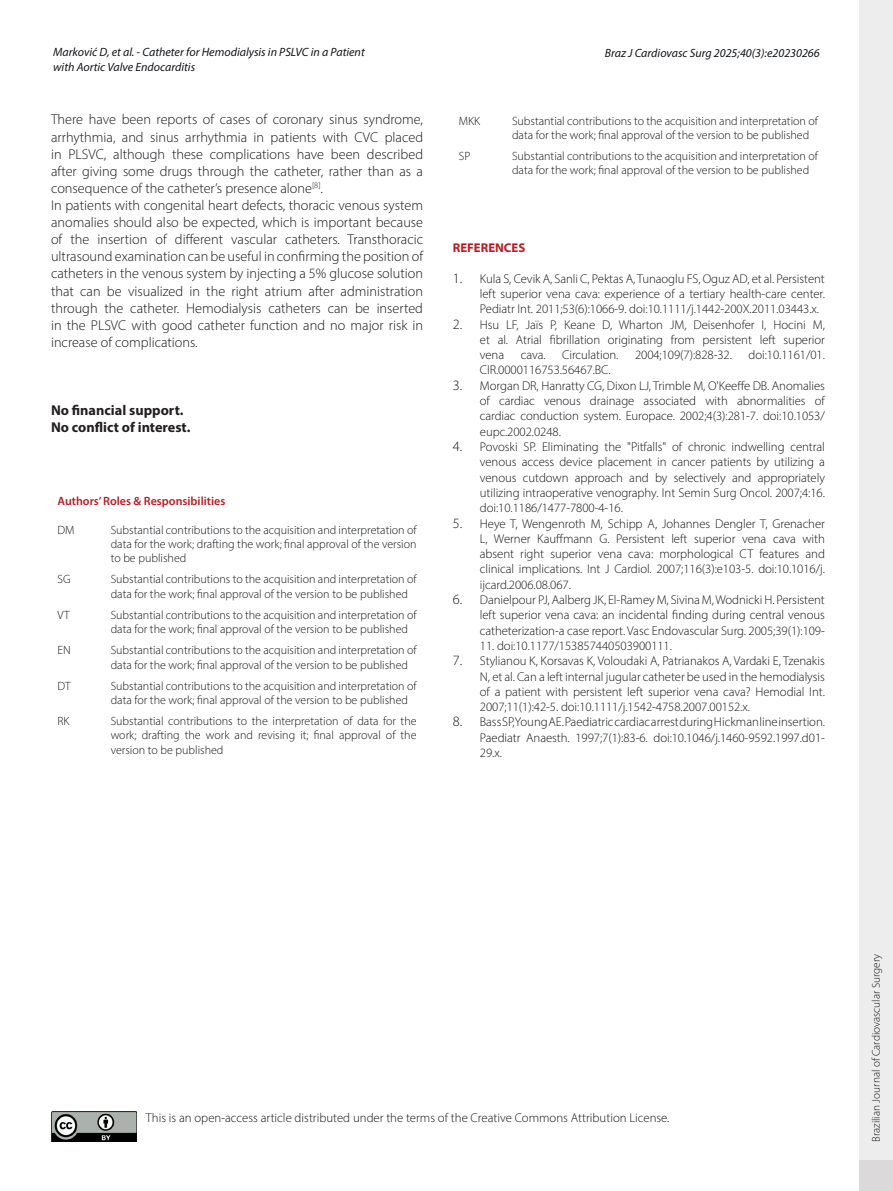
<style>
.page{position:relative;width:893px;height:1191px;background:#fff}
.page>*{position:absolute;margin:0;border:0;box-sizing:border-box;transform-origin:0 0}
.Texto__s{font:300 14.25px/17.1px "Myriad Pro";color:#13161a;text-align:justify}
.Titulos_2{font:700 14.25px/17.1px "Myriad Pro";color:#231f20}
.t1{font:300 12.75px/15.3px "Myriad Pro";letter-spacing:-.005em;color:#13161a;text-align:justify}
.Texto__s-2{font:700 12.75px "Myriad Pro";color:#b81c26}
.Autro{font:300 12px/14.4px "Myriad Pro";color:#13161a}
.Texto__s-3{font:300 12px/14.4px "Myriad Pro";color:#13161a;text-align:justify}
.t2{font:italic 12px/14.4px "Myriad Pro";color:#13161a}
.t3{font:600 12px "Myriad Pro";color:#b81c26}
.t4{font:300 11.25px "Myriad Pro";color:#13161a}
.s1{font-size:14.25px}
</style>
<div class="page">
<hr style="left:0;top:1161px;width:1px;height:30px;background:#dbd9da">
<div style="left:859px;top:0;width:34px;height:1189px;background:#ededed"></div>
<div style="left:859px;top:1160px;width:34px;height:31px;background:#dbd9da"></div>
<img style="left:51px;top:1111px;width:85px;height:30px">
<p class="t2" style="left:53px;top:45px;width:313px">Marković D, et al. - Catheter for Hemodialysis in PSLVC in a Patient with Aortic Valve Endocarditis</p>
<p class="t2" style="left:605px;top:45px;width:216px">Braz J Cardiovasc Surg 2025;40(3):e20230266</p>
<p class="Texto__s" style="left:51px;top:111px;width:374px">There have been reports of cases of coronary sinus syndrome, arrhythmia, and sinus arrhythmia in patients with CVC placed in PLSVC, although these complications have been described after giving some drugs through the catheter, rather than as a consequence of the catheter’s presence alone<sup>[8]</sup>.</p>
<p class="Texto__s" style="left:51px;top:196px;width:374px">In patients with congenital heart defects, thoracic venous system anomalies should also be expected, which is important because of the insertion of different vascular catheters. Transthoracic ultrasound examination can be useful in confirming the position of catheters in the venous system by injecting a 5% glucose solution that can be visualized in the right atrium after administration through the catheter. Hemodialysis catheters can be inserted in the PLSVC with good catheter function and no major risk in increase of complications.</p>
<p class="Titulos_2" style="left:51px;top:401px;width:141px">No financial support.<br>No conflict of interest.</p>
<p class="t3" style="left:58px;top:493px;width:169px">Authors’ Roles &amp; Responsibilities</p>
<p class="Texto__s-3" style="left:58px;top:522px;width:19px">DM</p>
<p class="Texto__s-3" style="left:111px;top:522px;width:307px">Substantial contributions to the acquisition and interpretation of data for the work; drafting the work; final approval of the version to be published</p>
<p class="Texto__s-3" style="left:58px;top:572px;width:15px">SG</p>
<p class="Autro" style="left:111px;top:572px;width:307px">Substantial contributions to the acquisition and interpretation of data for the work; final approval of the version to be published</p>
<p class="Texto__s-3" style="left:58px;top:607px;width:14px">VT</p>
<p class="Autro" style="left:111px;top:607px;width:307px">Substantial contributions to the acquisition and interpretation of data for the work; final approval of the version to be published</p>
<p class="Texto__s-3" style="left:58px;top:643px;width:15px">EN</p>
<p class="Autro" style="left:111px;top:643px;width:307px">Substantial contributions to the acquisition and interpretation of data for the work; final approval of the version to be published</p>
<p class="Texto__s-3" style="left:58px;top:678px;width:15px">DT</p>
<p class="Autro" style="left:111px;top:678px;width:307px">Substantial contributions to the acquisition and interpretation of data for the work; final approval of the version to be published</p>
<p class="Texto__s-3" style="left:58px;top:713px;width:14px">RK</p>
<p class="Autro" style="left:111px;top:713px;width:307px;text-align:justify">Substantial contributions to the interpretation of data for the work; drafting the work and revising it; final approval of the version to be published</p>
<p class="Texto__s-3" style="left:459px;top:113px;width:23px">MKK</p>
<p class="Autro" style="left:512px;top:113px;width:307px">Substantial contributions to the acquisition and interpretation of data for the work; final approval of the version to be published</p>
<p class="Texto__s-3" style="left:459px;top:149px;width:13px">SP</p>
<p class="Autro" style="left:512px;top:149px;width:307px">Substantial contributions to the acquisition and interpretation of data for the work; final approval of the version to be published</p>
<p class="Texto__s-2" style="left:453px;top:239px;width:74px">REFERENCES</p>
<p class="t1" style="left:480px;top:271px;width:347px;text-indent:-27px"><span class="s1">1.</span> Kula S, Cevik A, Sanli C, Pektas A, Tunaoglu FS, Oguz AD, et al. Persistent left superior vena cava: experience of a tertiary health-care center.<br>Pediatr Int. 2011;53(6):1066-9. doi:10.1111/j.1442-200X.2011.03443.x.</p>
<p class="t1" style="left:480px;top:316px;width:347px;text-indent:-27px"><span class="s1">2.</span> Hsu LF, Jaïs P, Keane D, Wharton JM, Deisenhofer I, Hocini M, et al. Atrial fibrillation originating from persistent left superior vena</p>
<p class="t1" style="left:521px;top:347px;width:26px">cava.</p>
<p class="t1" style="left:562px;top:347px;width:58px">Circulation.</p>
<p class="t1" style="left:635px;top:347px;width:98px">2004;109(7):828-32.</p>
<p class="t1" style="left:748px;top:347px;width:78px">doi:10.1161/01.</p>
<p class="t1" style="left:480px;top:362px;width:132px">CIR.0000116753.56467.BC.</p>
<p class="t1" style="left:480px;top:378px;width:347px;text-indent:-27px"><span class="s1">3.</span> Morgan DR, Hanratty CG, Dixon LJ, Trimble M, O'Keeffe DB. Anomalies of cardiac venous drainage associated with abnormalities of cardiac conduction system. Europace. 2002;4(3):281-7. doi:10.1053/ eupc.2002.0248.</p>
<p class="t1" style="left:480px;top:439px;width:347px;text-indent:-27px"><span class="s1">4.</span> Povoski SP. Eliminating the "Pitfalls" of chronic indwelling central venous access device placement in cancer patients by utilizing a venous cutdown approach and by selectively and appropriately utilizing intraoperative venography. Int Semin Surg Oncol. 2007;4:16. doi:10.1186/1477-7800-4-16.</p>
<p class="t1" style="left:480px;top:515px;width:347px;text-indent:-27px"><span class="s1">5.</span> Heye T, Wengenroth M, Schipp A, Johannes Dengler T, Grenacher L, Werner Kauffmann G. Persistent left superior vena cava with absent right superior vena cava: morphological CT features and clinical implications. Int J Cardiol. 2007;116(3):e103-5. doi:10.1016/j. ijcard.2006.08.067.</p>
<p class="t1" style="left:480px;top:592px;width:347px;text-indent:-27px"><span class="s1">6.</span> Danielpour PJ, Aalberg JK, El-Ramey M, Sivina M, Wodnicki H. Persistent left superior vena cava: an incidental finding during central venous catheterization-a case report. Vasc Endovascular Surg. 2005;39(1):109-</p>
<p class="t1" style="left:480px;top:638px;width:194px">11. doi:10.1177/153857440503900111.</p>
<p class="t1" style="left:480px;top:653px;width:347px;text-indent:-27px"><span class="s1">7.</span> Stylianou K, Korsavas K, Voloudaki A, Patrianakos A, Vardaki E, Tzenakis N, et al. Can a left internal jugular catheter be used in the hemodialysis of a patient with persistent left superior vena cava? Hemodial Int.<br>2007;11(1):42-5. doi:10.1111/j.1542-4758.2007.00152.x.</p>
<p class="t1" style="left:480px;top:714px;width:347px;text-indent:-27px"><span class="s1">8.</span> Bass SP, Young AE. Paediatric cardiac arrest during Hickman line insertion.<br>Paediatr Anaesth. 1997;7(1):83-6. doi:10.1046/j.1460-9592.1997.d01- 29.x.</p>
<p class="t1" style="left:146px;top:1109px;width:525px">This is an open-access article distributed under the terms of the Creative Commons Attribution License.</p>
<p class="t4" style="left:869px;top:1142px;width:190px;rotate:-90deg">Brazilian Journal of Cardiovascular Surgery</p>
</div>
